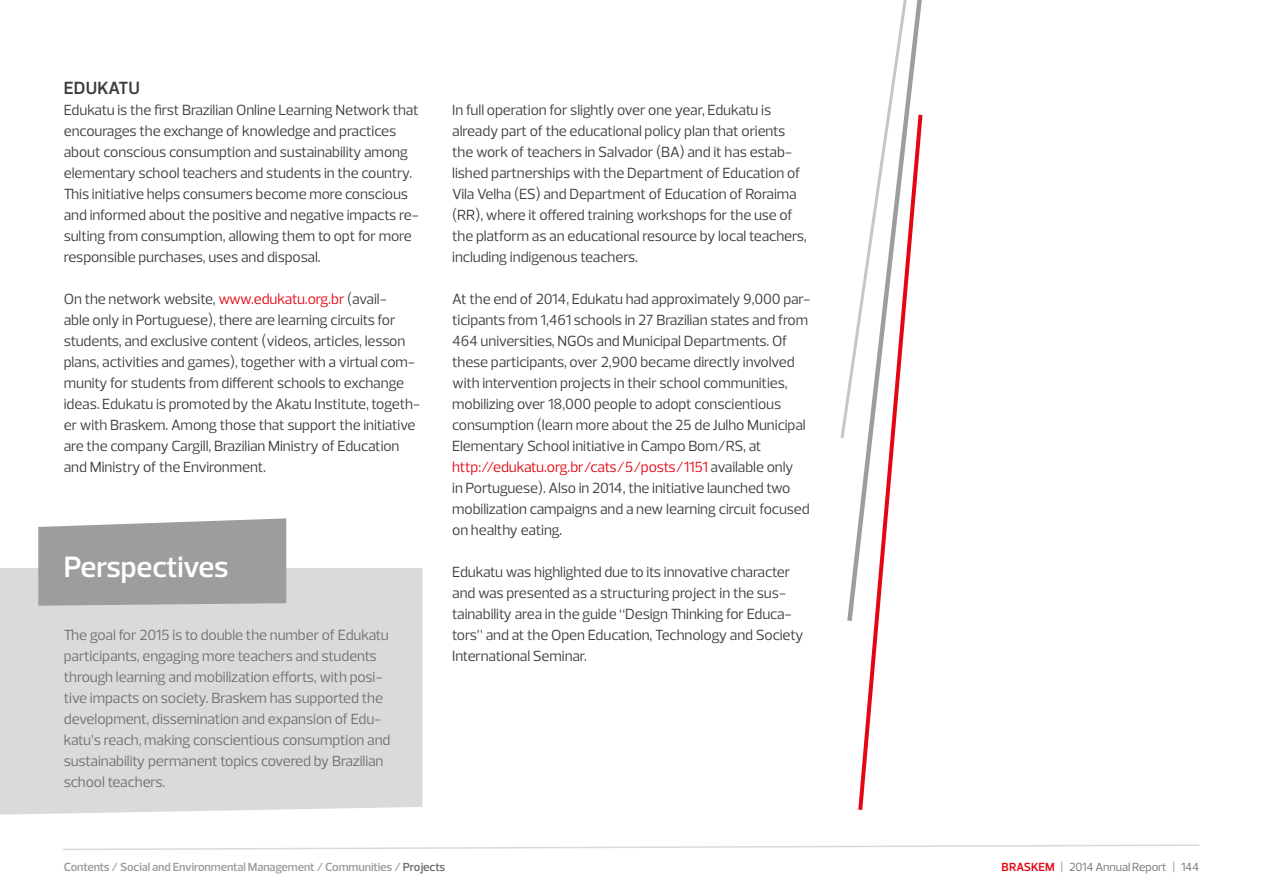
<style>
.page{position:relative;width:1263px;height:893px;background:#fff}
.page>*{position:absolute;margin:0;border:0;box-sizing:border-box;transform-origin:0 0}
.t1{font:700 30px "Odebrecht Sans";letter-spacing:-.005em;color:#fff}
.t2{font:700 18px "Odebrecht Sans";color:#3c3c3b}
.t3{font:15px/21px "Odebrecht Sans";letter-spacing:-.01em;color:#3c3c3b}
.t4{font:15px/21px "Odebrecht Sans";letter-spacing:-.005em;color:#706f6f}
.t5{font:700 12px "Odebrecht Sans";letter-spacing:-.005em;color:#9d9d9c}
.t6{font:12px "Odebrecht Sans";letter-spacing:-.01em;color:#706f6f}
.s1{color:#e30613}
.s2{color:#706f6f}
.s3{font-weight:700;color:#e30613}
</style>
<div class="page">
<svg style="left:62px;top:844px;width:1137px;height:6px"></svg>
<div style="left:0;top:568px;width:422px;height:247px;background:#dadada"></div>
<svg style="left:38px;top:518px;width:248px;height:88px;background:#a3a3a2"></svg>
<svg style="left:847px;top:0;width:75px;height:621px"></svg>
<svg style="left:856px;top:111px;width:67px;height:699px"></svg>
<svg style="left:840px;top:0;width:75px;height:441px"></svg>
<p class="t2" style="left:64px;top:77px;width:78px">EDUKATU</p>
<p class="t3" style="left:64px;top:100px;width:357px">Edukatu is the first Brazilian Online Learning Network that encourages the exchange of knowledge and practices about conscious consumption and sustainability among elementary school teachers and students in the country.<br>This initiative helps consumers become more conscious and informed about the positive and negative impacts re&shy;sulting from consumption, allowing them to opt for more responsible purchases, uses and disposal.</p>
<p class="t3" style="left:64px;top:289px;width:358px">On the network website, <span class="s1">www.edukatu.org.br</span> (avail-<br>able only in Portuguese), there are learning circuits for students, and exclusive content (videos, articles, lesson plans, activities and games), together with a virtual com&shy;munity for students from different schools to exchange ideas. Edukatu is promoted by the Akatu Institute, togeth&shy;er with Braskem. Among those that support the initiative are the company Cargill, Brazilian Ministry of Education and Ministry of the Environment.</p>
<h1 class="t1" style="left:64px;top:548px;width:166px">Perspectives</h1>
<p class="t4" style="left:64px;top:625px;width:328px">The goal for 2015 is to double the number of Edukatu participants, engaging more teachers and students through learning and mobilization efforts, with posi&shy;tive impacts on society. Braskem has supported the development, dissemination and expansion of Edu&shy;katu’s reach, making conscientious consumption and sustainability permanent topics covered by Brazilian school teachers.</p>
<p class="t3" style="left:452px;top:100px;width:356px">In full operation for slightly over one year, Edukatu is already part of the educational policy plan that orients the work of teachers in Salvador (BA) and it has estab&shy;lished partnerships with the Department of Education of Vila Velha (ES) and Department of Education of Roraima (RR), where it offered training workshops for the use of the platform as an educational resource by local teachers, including indigenous teachers.</p>
<p class="t3" style="left:452px;top:289px;width:360px">At the end of 2014, Edukatu had approximately 9,000 par&shy;ticipants from 1,461 schools in 27 Brazilian states and from 464 universities, NGOs and Municipal Departments. Of these participants, over 2,900 became directly involved with intervention projects in their school communities, mobilizing over 18,000 people to adopt conscientious consumption (learn more about the 25 de Julho Municipal Elementary School initiative in Campo Bom/RS, at <span class="s1">http://edukatu.org.br/cats/5/posts/1151</span> available only<br>in Portuguese). Also in 2014, the initiative launched two mobilization campaigns and a new learning circuit focused on healthy eating.</p>
<p class="t3" style="left:452px;top:562px;width:353px">Edukatu was highlighted due to its innovative character and was presented as a structuring project in the sus&shy;tainability area in the guide “Design Thinking for Educa&shy;tors” and at the Open Education, Technology and Society International Seminar.</p>
<p class="t5" style="left:64px;top:860px;width:383px">Contents / Social and Environmental Management / Communities / <span class="s2">Projects</span></p>
<p class="t6" style="left:1002px;top:860px;width:199px"><span class="s3">BRASKEM</span> | 2014 Annual Report | 144</p>
</div>
